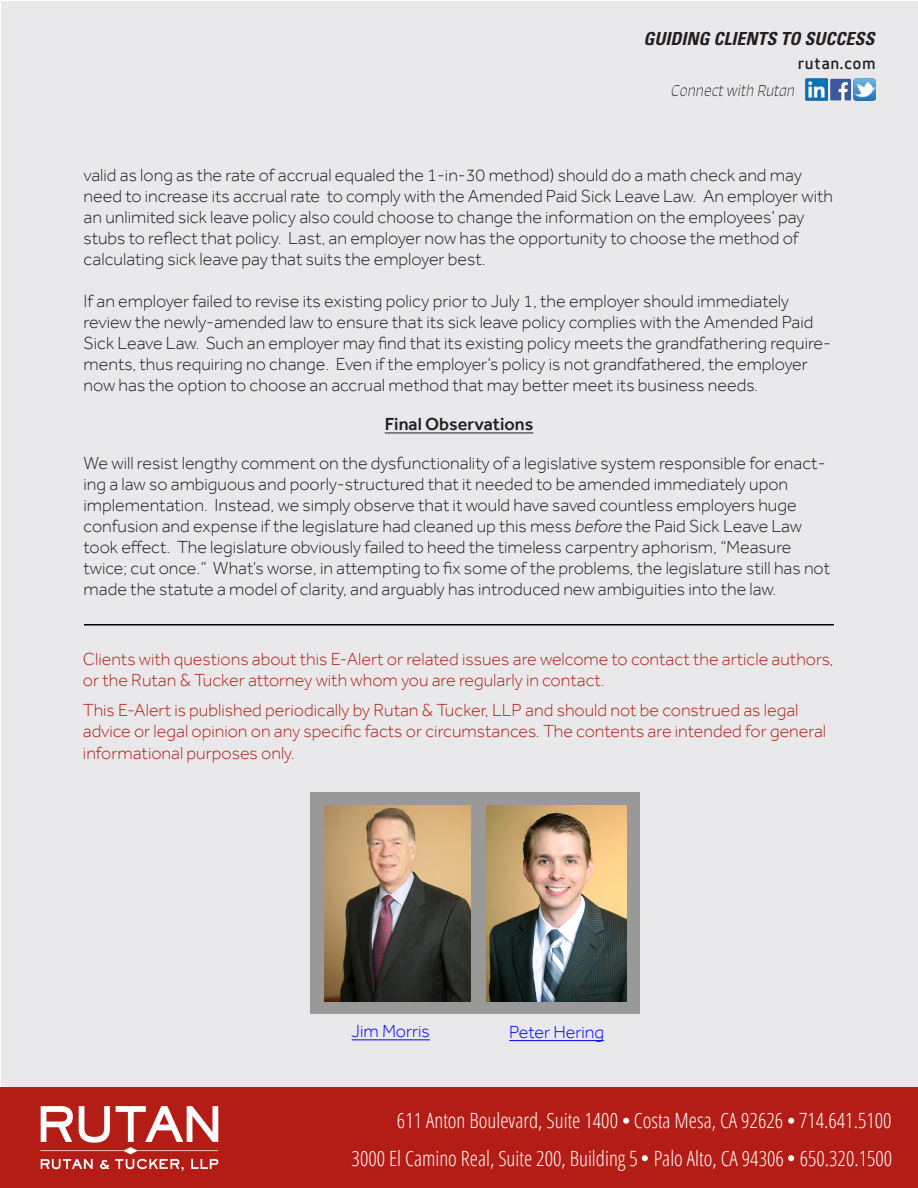
<style>
.page{position:relative;width:918px;height:1188px;background:#fff}
.page>*{position:absolute;margin:0;border:0;box-sizing:border-box;transform-origin:0 0}
.t1{font:300 condensed 21px/37.3px "Open Sans";color:#fff;text-align:right}
.t2{font:300 18px/21px "Effra";color:#231f20}
.t3{font:300 18px/21px "Effra";color:#b22317}
.t4{font:italic 700 condensed 18px "Univers LT Std";color:#231f20}
.t5{font:300 18px "Effra";color:#00f}
.t6{font:500 18px "Effra";color:#231f20}
.t7{font:500 16.5px "Apex Sans";letter-spacing:.03em;color:#231f20}
.t8{font:italic 100 15px "Signo";color:#231f20}
.s1{font-style:italic}
</style>
<div class="page">
<div style="left:1px;top:2px;width:916px;height:1186px;background:#e9e9eb"></div>
<img style="left:854px;top:79px;width:22px;height:22px">
<img style="left:806px;top:79px;width:21px;height:21px">
<svg style="left:830px;top:79px;width:21px;height:21px"></svg>
<hr style="left:385px;top:433px;width:148px;height:1px;background:#231f20">
<hr style="left:84px;top:624px;width:750px;height:2px;background:#000">
<div style="left:1px;top:1088px;width:917px;height:100px;background:#b41d15"></div>
<svg style="left:623px;top:1118px;width:6px;height:6px"></svg>
<svg style="left:788px;top:1118px;width:6px;height:6px"></svg>
<svg style="left:642px;top:1155px;width:6px;height:6px"></svg>
<svg style="left:788px;top:1155px;width:6px;height:6px"></svg>
<img style="left:40px;top:1106px;width:179px;height:65px">
<div style="left:310px;top:792px;width:330px;height:221px;background:#999"></div>
<img style="left:486px;top:806px;width:140px;height:195px">
<img style="left:324px;top:806px;width:147px;height:195px">
<hr style="left:352px;top:1039px;width:78px;height:1px;background:#00f">
<hr style="left:509px;top:1040px;width:95px;height:1px;background:#00f">
<p class="t4" style="left:644px;top:27px;width:233px">GUIDING CLIENTS TO SUCCESS</p>
<p class="t8" style="left:671px;top:81px;width:125px">Connect with Rutan</p>
<p class="t7" style="left:798px;top:48px;width:80px">rutan.com</p>
<p class="t2" style="left:84px;top:165px;width:751px">valid as long as the rate of accrual equaled the 1-in-30 method) should do a math check and may need to increase its accrual rate to comply with the Amended Paid Sick Leave Law. An employer with an unlimited sick leave policy also could choose to change the information on the employees’ pay stubs to reflect that policy. Last, an employer now has the opportunity to choose the method of calculating sick leave pay that suits the employer best.</p>
<p class="t2" style="left:84px;top:291px;width:749px">If an employer failed to revise its existing policy prior to July 1, the employer should immediately review the newly-amended law to ensure that its sick leave policy complies with the Amended Paid Sick Leave Law. Such an employer may find that its existing policy meets the grandfathering require&shy;ments, thus requiring no change. Even if the employer’s policy is not grandfathered, the employer now has the option to choose an accrual method that may better meet its business needs.</p>
<p class="t6" style="left:385px;top:414px;width:150px">Final Observations</p>
<p class="t2" style="left:84px;top:453px;width:748px">We will resist lengthy comment on the dysfunctionality of a legislative system responsible for enact&shy;ing a law so ambiguous and poorly-structured that it needed to be amended immediately upon implementation. Instead, we simply observe that it would have saved countless employers huge confusion and expense if the legislature had cleaned up this mess <span class="s1">before</span> the Paid Sick Leave Law took effect. The legislature obviously failed to heed the timeless carpentry aphorism, “Measure twice; cut once.” What’s worse, in attempting to fix some of the problems, the legislature still has not made the statute a model of clarity, and arguably has introduced new ambiguities into the law.</p>
<p class="t3" style="left:83px;top:649px;width:752px">Clients with questions about this E-Alert or related issues are welcome to contact the article authors, or the Rutan &amp; Tucker attorney with whom you are regularly in contact.</p>
<p class="t3" style="left:83px;top:700px;width:745px">This E-Alert is published periodically by Rutan &amp; Tucker, LLP and should not be construed as legal advice or legal opinion on any specific facts or circumstances. The contents are intended for general informational purposes only.</p>
<p class="t5" style="left:352px;top:1021px;width:80px">Jim Morris</p>
<p class="t5" style="left:509px;top:1022px;width:96px">Peter Hering</p>
<p class="t1" style="left:352px;top:1101px;width:542px">611 Anton Boulevard, Suite 1400 Costa Mesa, CA 92626 714.641.5100<br>3000 El Camino Real, Suite 200, Building 5 Palo Alto, CA 94306 650.320.1500</p>
</div>
